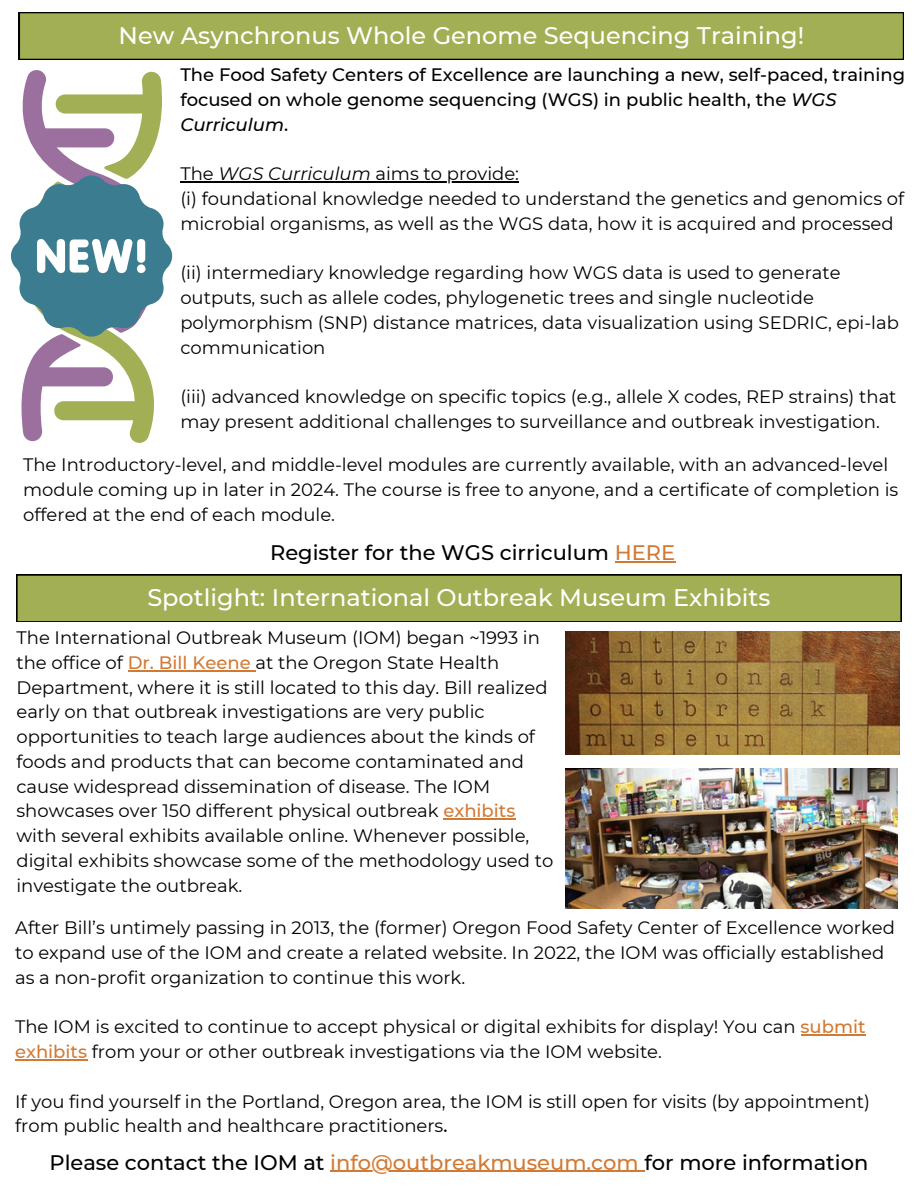
<style>
.page{position:relative;width:918px;height:1188px;background:#fff}
.page>*{position:absolute;margin:0;border:0;box-sizing:border-box;transform-origin:0 0}
.t1{font:500 24px "Montserrat";color:#fff}
.t2{font:500 21px "Montserrat";color:#000}
.t3{font:18px/24.8px "Montserrat";color:#000}
.t4{font:500 18px/24.8px "Montserrat";color:#000}
.s1{font-style:italic}
.s2{color:#d27934}
.s3{font-weight:500;color:#d27934}
.s4{font-weight:500}
</style>
<div class="page">
<div style="left:16px;top:575px;width:885px;height:47px;background:#a2af54"></div>
<div style="left:19px;top:12px;width:885px;height:48px;background:#000"></div>
<div style="left:20px;top:13px;width:883px;height:46px;background:#a2af54"></div>
<svg style="left:11px;top:70px;width:162px;height:373px"></svg>
<hr style="left:180px;top:181px;width:38px;height:2px;background:#000">
<hr style="left:218px;top:181px;width:153px;height:2px;background:#000">
<hr style="left:371px;top:181px;width:148px;height:2px;background:#000">
<hr style="left:615px;top:561px;width:60px;height:1px;background:#d27934">
<hr style="left:801px;top:1035px;width:65px;height:1px;background:#d27934">
<hr style="left:15px;top:1059px;width:72px;height:1px;background:#d27934">
<hr style="left:330px;top:1171px;width:314px;height:1px;background:#d27934">
<hr style="left:128px;top:670px;width:128px;height:1px;background:#d27934">
<hr style="left:443px;top:818px;width:72px;height:2px;background:#d27934">
<img style="left:566px;top:631px;width:334px;height:124px">
<img style="left:566px;top:768px;width:332px;height:141px">
<p class="t1" style="left:119px;top:20px;width:687px">New Asynchronus Whole Genome Sequencing Training!</p>
<p class="t4" style="left:180px;top:63px;width:726px">The Food Safety Centers of Excellence are launching a new, self-paced, training focused on whole genome sequencing (WGS) in public health, the <span class="s1">WGS<br>Curriculum</span>.</p>
<h3 class="t3" style="left:180px;top:162px;width:340px">The <span class="s1">WGS Curriculum</span> aims to provide:</h3>
<p class="t3" style="left:180px;top:186px;width:725px">(i) foundational knowledge needed to understand the genetics and genomics of microbial organisms, as well as the WGS data, how it is acquired and processed</p>
<p class="t3" style="left:180px;top:261px;width:720px">(ii) intermediary knowledge regarding how WGS data is used to generate outputs, such as allele codes, phylogenetic trees and single nucleotide polymorphism (SNP) distance matrices, data visualization using SEDRIC, epi-lab communication</p>
<p class="t3" style="left:180px;top:384px;width:718px">(iii) advanced knowledge on specific topics (e.g., allele X codes, REP strains) that may present additional challenges to surveillance and outbreak investigation.</p>
<p class="t3" style="left:23px;top:453px;width:877px">The Introductory-level, and middle-level modules are currently available, with an advanced-level module coming up in later in 2024. The course is free to anyone, and a certificate of completion is offered at the end of each module.</p>
<p class="t2" style="left:270px;top:540px;width:407px">Register for the WGS cirriculum <span class="s2">HERE</span></p>
<h1 class="t1" style="left:147px;top:583px;width:625px">Spotlight: International Outbreak Museum Exhibits</h1>
<p class="t3" style="left:16px;top:625px;width:538px">The International Outbreak Museum (IOM) began ~1993 in the office of <span class="s3">Dr. Bill Keene</span> at the Oregon State Health Department, where it is still located to this day. Bill realized early on that outbreak investigations are very public opportunities to teach large audiences about the kinds of foods and products that can become contaminated and cause widespread dissemination of disease. The IOM showcases over 150 different physical outbreak <span class="s3">exhibits </span>with several exhibits available online. Whenever possible, digital exhibits showcase some of the methodology used to investigate the outbreak.</p>
<h2 class="t3" style="left:15px;top:916px;width:881px">After Bill’s untimely passing in 2013, the (former) Oregon Food Safety Center of Excellence worked to expand use of the IOM and create a related website. In 2022, the IOM was officially established as a non-profit organization to continue this work.</h2>
<h1 class="t3" style="left:15px;top:1015px;width:852px">The IOM is excited to continue to accept physical or digital exhibits for display! You can <span class="s3">submit exhibits</span> from your or other outbreak investigations via the IOM website.</h1>
<p class="t3" style="left:15px;top:1089px;width:856px">If you find yourself in the Portland, Oregon area, the IOM is still open for visits (by appointment) from public health and healthcare practitioners<span class="s4">.</span></p>
<p class="t2" style="left:50px;top:1149px;width:820px">Please contact the IOM at <span class="s2">info@outbreakmuseum.com</span> for more information</p>
</div>
